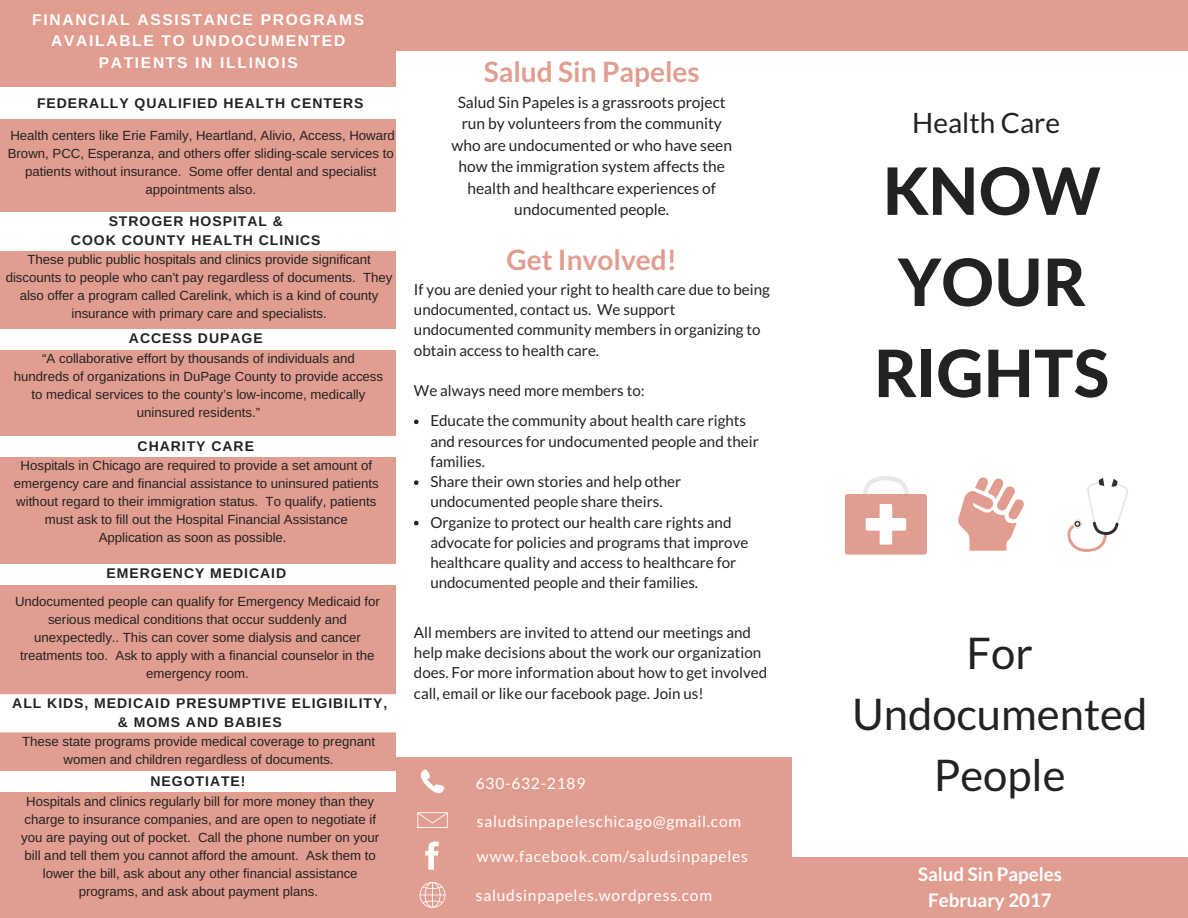
<style>
.page{position:relative;width:1188px;height:918px;background:#fff}
.page>*{position:absolute;margin:0;border:0;box-sizing:border-box;transform-origin:0 0}
.t1{font:800 65.4px/91.2px "Lato";color:#222;text-align:center}
.t2{font:43.65px/60.8px "Lato";color:#222;text-align:center}
.t3{font:700 28.05px "Lato";color:#e29d91}
.t4{font:28.05px "Lato";color:#222}
.t5{font:700 18.75px/25.8px "Lato";color:#fff;text-align:center}
.t6{font:15.6px/21.3px "Lato";color:#222;text-align:center}
.t7{font:15.6px "Lato";letter-spacing:.05em;color:#fff}
.t8{font:700 15.6px/21.3px "Arimo";letter-spacing:.11em;color:#fff;text-align:center}
.t9{font:15.15px/20.2px "Lato";color:#222}
.t10{font:700 13.95px/19.2px "Arimo";letter-spacing:.07em;color:#222;text-align:center}
.t11{font:13.2px/18px "Arimo";color:#222;text-align:center}
</style>
<div class="page">
<div style="left:396px;top:757px;width:396px;height:161px;background:#e29d91"></div>
<div style="left:0;top:0;width:396px;height:918px;background:#e29d91"></div>
<div style="left:0;top:88px;width:396px;height:31px;background:#fff"></div>
<div style="left:0;top:772px;width:396px;height:20px;background:#fff"></div>
<div style="left:0;top:694px;width:396px;height:38px;background:#fff"></div>
<div style="left:0;top:565px;width:397px;height:20px;background:#fff"></div>
<div style="left:0;top:436px;width:396px;height:21px;background:#fff"></div>
<div style="left:0;top:330px;width:397px;height:20px;background:#fff"></div>
<div style="left:792px;top:0;width:396px;height:51px;background:#e29d91"></div>
<div style="left:791px;top:857px;width:397px;height:61px;background:#e29d91"></div>
<svg style="left:421px;top:770px;width:23px;height:23px"></svg>
<svg style="left:420px;top:882px;width:25px;height:26px"></svg>
<svg style="left:1067px;top:478px;width:61px;height:74px"></svg>
<div style="left:845px;top:494px;width:82px;height:61px;background:#e29d91;border-radius:3px"></div>
<div style="left:866px;top:518px;width:40px;height:13px;background:#fff"></div>
<div style="left:880px;top:504px;width:12px;height:41px;background:#fff"></div>
<svg style="left:863px;top:476px;width:46px;height:18px"></svg>
<svg style="left:958px;top:477px;width:66px;height:74px"></svg>
<div style="left:0;top:213px;width:396px;height:38px;background:#fff"></div>
<svg style="left:425px;top:842px;width:14px;height:28px"></svg>
<svg style="left:414px;top:420px;width:4px;height:4px"></svg>
<svg style="left:414px;top:480px;width:4px;height:5px"></svg>
<svg style="left:414px;top:521px;width:4px;height:4px"></svg>
<div style="left:395px;top:0;width:399px;height:51px;background:#e29d91"></div>
<svg style="left:417px;top:812px;width:31px;height:16px"></svg>
<p class="t8" style="left:32px;top:9px;width:333px">FINANCIAL ASSISTANCE PROGRAMS<br>AVAILABLE TO UNDOCUMENTED<br>PATIENTS IN ILLINOIS</p>
<p class="t10" style="left:37px;top:94px;width:328px">FEDERALLY QUALIFIED HEALTH CENTERS</p>
<p class="t11" style="left:8px;top:126px;width:389px">Health centers like Erie Family, Heartland, Alivio, Access, Howard Brown, PCC, Esperanza, and others offer sliding-scale services to patients without insurance. Some offer dental and specialist appointments also.</p>
<p class="t10" style="left:71px;top:212px;width:251px">STROGER HOSPITAL &amp;<br>COOK COUNTY HEALTH CLINICS</p>
<p class="t11" style="left:6px;top:251px;width:388px">These public public hospitals and clinics provide significant discounts to people who can’t pay regardless of documents. They also offer a program called Carelink, which is a kind of county insurance with primary care and specialists.</p>
<p class="t10" style="left:129px;top:329px;width:135px">ACCESS DUPAGE</p>
<p class="t11" style="left:14px;top:350px;width:371px">“A collaborative effort by thousands of individuals and hundreds of organizations in DuPage County to provide access to medical services to the county’s low-income, medically uninsured residents.”</p>
<p class="t10" style="left:138px;top:437px;width:118px">CHARITY CARE</p>
<p class="t11" style="left:14px;top:457px;width:366px">Hospitals in Chicago are required to provide a set amount of emergency care and financial assistance to uninsured patients without regard to their immigration status. To qualify, patients must ask to fill out the Hospital Financial Assistance Application as soon as possible.</p>
<p class="t10" style="left:107px;top:564px;width:181px">EMERGENCY MEDICAID</p>
<p class="t11" style="left:15px;top:593px;width:366px">Undocumented people can qualify for Emergency Medicaid for serious medical conditions that occur suddenly and unexpectedly.. This can cover some dialysis and cancer treatments too. Ask to apply with a financial counselor in the emergency room.</p>
<p class="t10" style="left:12px;top:693px;width:376px">ALL KIDS, MEDICAID PRESUMPTIVE ELIGIBILITY, &amp; MOMS AND BABIES</p>
<p class="t11" style="left:22px;top:732px;width:355px">These state programs provide medical coverage to pregnant women and children regardless of documents.</p>
<p class="t10" style="left:151px;top:772px;width:97px">NEGOTIATE!</p>
<p class="t11" style="left:21px;top:792px;width:360px">Hospitals and clinics regularly bill for more money than they charge to insurance companies, and are open to negotiate if you are paying out of pocket. Call the phone number on your bill and tell them you cannot afford the amount. Ask them to lower the bill, ask about any other financial assistance programs, and ask about payment plans.</p>
<h3 class="t3" style="left:484px;top:54px;width:218px">Salud Sin Papeles</h3>
<p class="t6" style="left:451px;top:91px;width:282px">Salud Sin Papeles is a grassroots project run by volunteers from the community who are undocumented or who have seen how the immigration system affects the health and healthcare experiences of undocumented people.</p>
<h3 class="t3" style="left:507px;top:242px;width:172px">Get Involved!</h3>
<p class="t9" style="left:414px;top:279px;width:357px">If you are denied your right to health care due to being undocumented, contact us. We support undocumented community members in organizing to obtain access to health care.</p>
<p class="t9" style="left:414px;top:380px;width:232px">We always need more members to:</p>
<p class="t9" style="left:430px;top:410px;width:330px">Educate the community about health care rights and resources for undocumented people and their families.<br>Share their own stories and help other undocumented people share theirs.<br>Organize to protect our health care rights and advocate for policies and programs that improve healthcare quality and access to healthcare for undocumented people and their families.</p>
<p class="t9" style="left:414px;top:622px;width:355px">All members are invited to attend our meetings and help make decisions about the work our organization does. For more information about how to get involved call, email or like our facebook page. Join us!</p>
<p class="t7" style="left:476px;top:773px;width:111px">630-632-2189</p>
<p class="t7" style="left:477px;top:811px;width:266px">saludsinpapeleschicago@gmail.com</p>
<p class="t7" style="left:477px;top:846px;width:272px">www.facebook.com/saludsinpapeles</p>
<p class="t7" style="left:476px;top:886px;width:238px">saludsinpapeles.wordpress.com</p>
<h3 class="t4" style="left:912px;top:105px;width:149px">Health Care</h3>
<h1 class="t1" style="left:874px;top:144px;width:237px">KNOW<br>YOUR<br>RIGHTS</h1>
<h2 class="t2" style="left:852px;top:622px;width:297px">For<br>Undocumented<br>People</h2>
<h3 class="t5" style="left:918px;top:861px;width:145px">Salud Sin Papeles<br>February 2017</h3>
</div>
